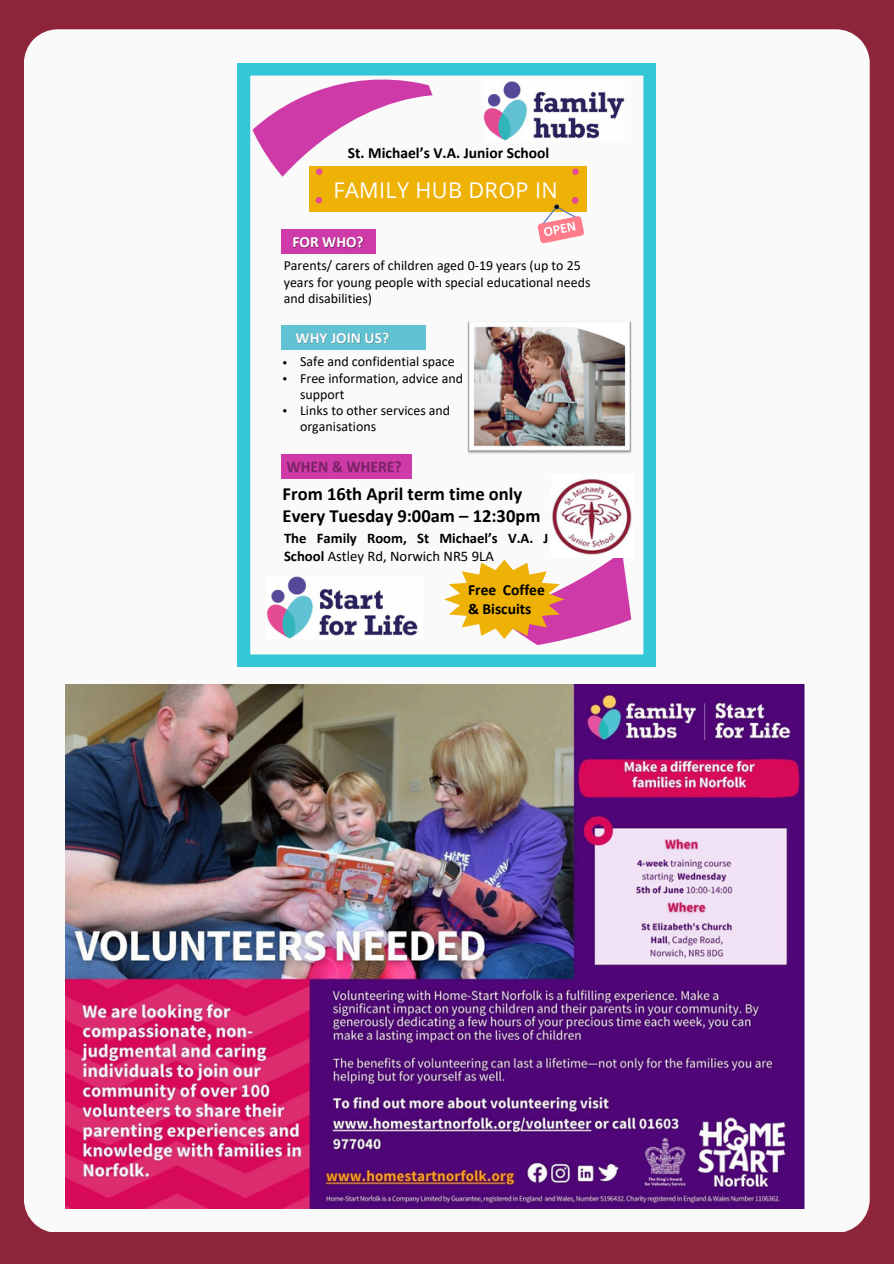
<style>
.page{position:relative;width:894px;height:1264px;background:#fff}
.page>*{position:absolute;margin:0;border:0;box-sizing:border-box;transform-origin:0 0}
.t1{font:21.6px "Open Sans";letter-spacing:.015em;color:#fff}
.t2{font:700 18.6px/22px "Calibri";color:#000}
.t3{font:700 15.45px/18.6px "Calibri";color:#000}
.t4{font:700 15.45px "Calibri";color:#fff}
.t5{font:700 14.7px/17.4px "Calibri";color:#000}
.t6{font:13.95px/16.2px "Calibri";color:#000}
.t7{font:13.95px/16.2px "IBM Plex Sans Cond";color:#000}
.s1{font-weight:400}
</style>
<div class="page">
<div style="left:0;top:0;width:893px;height:1263px;background:#8e243a"></div>
<div style="left:24px;top:29px;width:845px;height:1202px;background:#fafafa"></div>
<svg style="left:234px;top:59px;width:425px;height:611px;background:#d8f1f3"></svg>
<svg style="left:252px;top:77px;width:180px;height:100px;background:#e8acd8"></svg>
<img style="left:483px;top:80px;width:141px;height:62px">
<div style="left:308px;top:166px;width:278px;height:45px;background:#eeb206"></div>
<img style="left:266px;top:576px;width:156px;height:62px">
<div style="left:280px;top:229px;width:95px;height:24px;background:#ce3aa7"></div>
<div style="left:315px;top:197px;width:7px;height:6px;background:#e54a94;border-radius:50%"></div>
<div style="left:316px;top:168px;width:6px;height:7px;background:#e54a94;border-radius:50%"></div>
<div style="left:571px;top:197px;width:7px;height:7px;background:#e54a94;border-radius:50%"></div>
<svg style="left:537px;top:204px;width:47px;height:39px"></svg>
<div style="left:572px;top:168px;width:6px;height:7px;background:#e54a94;border-radius:50%"></div>
<img style="left:282px;top:228px;width:92px;height:34px">
<img style="left:276px;top:451px;width:135px;height:35px">
<div style="left:280px;top:325px;width:145px;height:24px;background:#61c2d3"></div>
<img style="left:286px;top:323px;width:113px;height:35px">
<img style="left:465px;top:319px;width:168px;height:136px">
<img style="left:551px;top:475px;width:82px;height:82px">
<svg style="left:444px;top:551px;width:187px;height:94px;background:#e9ac95"></svg>
<img style="left:65px;top:684px;width:739px;height:523px">
<p class="t3" style="left:348px;top:144px;width:203px">St. Michael’s V.A. Junior School</p>
<p class="t1" style="left:333px;top:175px;width:225px">FAMILY HUB DROP IN</p>
<h4 class="t4" style="left:292px;top:236px;width:73px">FOR WHO?</h4>
<p class="t6" style="left:284px;top:259px;width:308px">Parents/ carers of children aged 0-19 years (up to 25 years for young people with special educational needs and disabilities)</p>
<h1 class="t7" style="left:282px;top:353px;width:6px">• •</h1>
<p class="t7" style="left:282px;top:402px;width:6px">•</p>
<p class="t4" style="left:295px;top:331px;width:95px">WHY JOIN US?</p>
<h3 class="t6" style="left:300px;top:355px;width:164px">Safe and confidential space<br>Free information, advice and support</h3>
<p class="t6" style="left:300px;top:403px;width:152px">Links to other services and organisations</p>
<p class="t2" style="left:282px;top:484px;width:259px">From 16th April term time only<br>Every Tuesday 9:00am – 12:30pm</p>
<p class="t5" style="left:284px;top:531px;width:266px">The Family Room, St Michael’s V.A. J<br>School <span class="s1">Astley Rd, Norwich NR5 9LA</span></p>
<p class="t3" style="left:468px;top:582px;width:78px">Free Coffee &amp; Biscuits</p>
</div>
